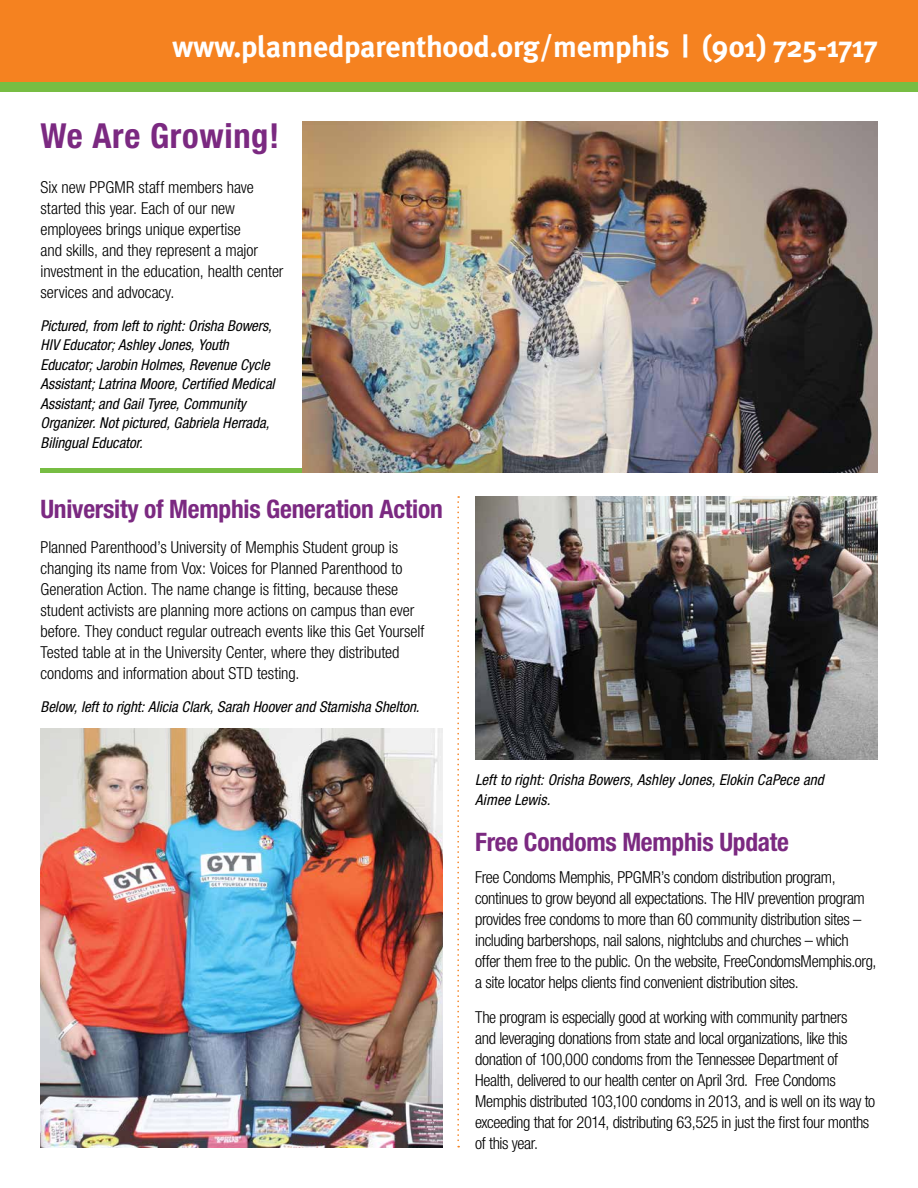
<style>
.page{position:relative;width:918px;height:1188px;background:#fff}
.page>*{position:absolute;margin:0;border:0;box-sizing:border-box;transform-origin:0 0}
.t1{font:700 condensed 34.5px "Helvetica Neue";letter-spacing:.02em;color:#7b2981}
.t2{font:700 30px "Meta Plus";letter-spacing:-.01em;color:#fff}
.t3{font:700 condensed 25.5px "Helvetica Neue";letter-spacing:-.01em;color:#7b2981}
.t4{font:300 condensed 16.5px/21px "Helvetica Neue";letter-spacing:-.02em;color:#000}
.t5{font:italic condensed 15px/19.5px "Helvetica Neue";color:#000}
</style>
<div class="page">
<hr style="left:40px;top:468px;width:580px;height:4px;background:#77bd43">
<div style="left:0;top:0;width:918px;height:87px;background:#f58220"></div>
<div style="left:0;top:82px;width:918px;height:10px;background:#77bd43"></div>
<img style="left:303px;top:122px;width:574px;height:350px">
<img style="left:40px;top:729px;width:403px;height:418px">
<img style="left:476px;top:496px;width:401px;height:263px">
<svg style="left:457px;top:496px;width:2px;height:652px"></svg>
<h2 class="t2" style="left:172px;top:29px;width:707px">www.plannedparenthood.org/memphis | (901) 725-1717</h2>
<h1 class="t1" style="left:40px;top:115px;width:240px">We Are Growing!</h1>
<p class="t4" style="left:40px;top:176px;width:245px">Six new PPGMR staff members have started this year. Each of our new employees brings unique expertise<br>and skills, and they represent a major investment in the education, health center services and advocacy.</p>
<p class="t5" style="left:40px;top:315px;width:236px">Pictured, from left to right: Orisha Bowers, HIV Educator; Ashley Jones, Youth Educator; Jarobin Holmes, Revenue Cycle Assistant; Latrina Moore, Certified Medical Assistant; and Gail Tyree, Community Organizer. Not pictured, Gabriela Herrada, Bilingual Educator.</p>
<h3 class="t3" style="left:40px;top:494px;width:404px">University of Memphis Generation Action</h3>
<p class="t4" style="left:40px;top:536px;width:385px">Planned Parenthood’s University of Memphis Student group is changing its name from Vox: Voices for Planned Parenthood to Generation Action. The name change is fitting, because these student activists are planning more actions on campus than ever before. They conduct regular outreach events like this Get Yourself Tested table at in the University Center, where they distributed condoms and information about STD testing.</p>
<p class="t5" style="left:40px;top:697px;width:380px">Below, left to right: Alicia Clark, Sarah Hoover and Starnisha Shelton.</p>
<p class="t5" style="left:475px;top:770px;width:350px">Left to right: Orisha Bowers, Ashley Jones, Elokin CaPece and<br>Aimee Lewis.</p>
<h3 class="t3" style="left:475px;top:827px;width:315px">Free Condoms Memphis Update</h3>
<p class="t4" style="left:475px;top:867px;width:403px">Free Condoms Memphis, PPGMR’s condom distribution program, continues to grow beyond all expectations. The HIV prevention program provides free condoms to more than 60 community distribution sites – including barbershops, nail salons, nightclubs and churches – which offer them free to the public. On the website, FreeCondomsMemphis.org, a site locator helps clients find convenient distribution sites.</p>
<p class="t4" style="left:475px;top:1006px;width:402px">The program is especially good at working with community partners<br>and leveraging donations from state and local organizations, like this donation of 100,000 condoms from the Tennessee Department of Health, delivered to our health center on April 3rd. Free Condoms Memphis distributed 103,100 condoms in 2013, and is well on its way to exceeding that for 2014, distributing 63,525 in just the first four months of this year.</p>
</div>
